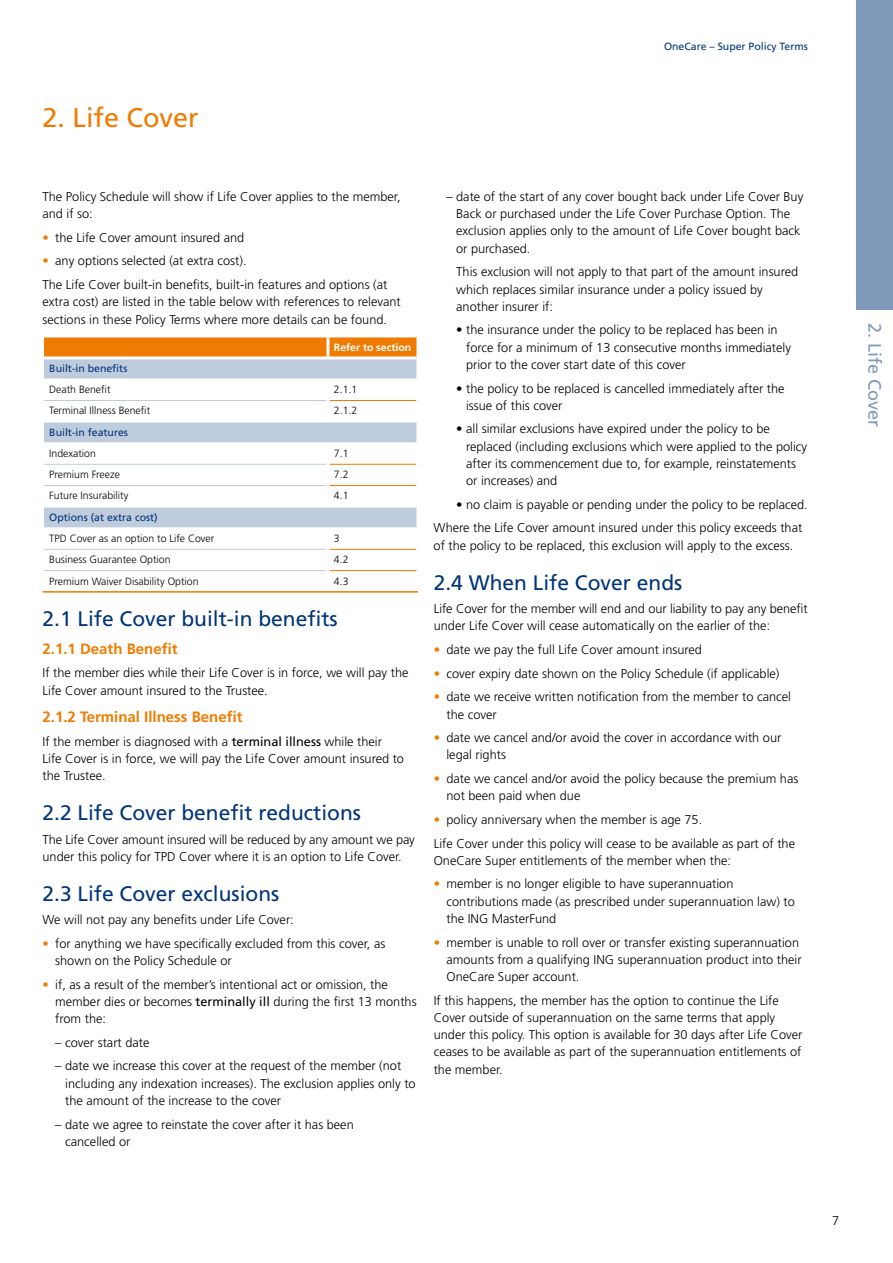
<style>
.page{position:relative;width:893px;height:1263px;background:#fff}
.page>*{position:absolute;margin:0;border:0;box-sizing:border-box;transform-origin:0 0}
.t1{font:27px "Frutiger";color:#ef7c00}
.t2{font:21px "Frutiger";color:#003579}
.t3{font:18px "Frutiger";color:#809abc}
.t4{font:700 15px "Frutiger";color:#ef7c00}
.t5{font:300 12.75px/17.2px "Frutiger";color:#000}
.t6{font:300 10.5px "Frutiger";color:#000}
.t7{font:10.5px "Frutiger";color:#003579}
.t8{font:700 10.5px "Frutiger";color:#fff}
.s1{color:#ef7c00}
.s2{font-weight:400}
</style>
<div class="page">
<svg style="left:43px;top:337px;width:375px;height:235px"></svg>
<hr style="left:44px;top:570px;width:282px;height:1px;background:#bfccdd">
<hr style="left:326px;top:337px;width:3px;height:19px;background:#fff">
<hr style="left:326px;top:380px;width:3px;height:20px;background:#fff">
<hr style="left:326px;top:400px;width:3px;height:21px;background:#fff">
<hr style="left:326px;top:444px;width:3px;height:20px;background:#fff">
<hr style="left:326px;top:464px;width:3px;height:21px;background:#fff">
<hr style="left:326px;top:485px;width:3px;height:21px;background:#fff">
<hr style="left:326px;top:529px;width:3px;height:20px;background:#fff">
<hr style="left:326px;top:549px;width:3px;height:22px;background:#fff">
<hr style="left:326px;top:571px;width:3px;height:20px;background:#fff">
<hr style="left:44px;top:356px;width:284px;height:3px;background:#fff">
<hr style="left:328px;top:356px;width:89px;height:3px;background:#fff">
<hr style="left:43px;top:591px;width:285px;height:2px;background:#ef7c00">
<hr style="left:328px;top:591px;width:90px;height:2px;background:#ef7c00">
<div style="left:856px;top:0;width:37px;height:310px;background:#809abc"></div>
<h1 class="t1" style="left:43px;top:101px;width:158px">2. Life Cover</h1>
<p class="t7" style="left:664px;top:41px;width:145px">OneCare – Super Policy Terms</p>
<p class="t5" style="left:43px;top:188px;width:359px">The Policy Schedule will show if Life Cover applies to the member, and if so:</p>
<p class="t5" style="left:43px;top:229px;width:203px"><span class="s1">•</span> the Life Cover amount insured and</p>
<p class="t5" style="left:43px;top:249px;width:346px;line-height:23.7px"><span class="s1">•</span> any options selected (at extra cost).<br>The Life Cover built-in benefits, built-in features and options (at</p>
<p class="t5" style="left:43px;top:293px;width:360px">extra cost) are listed in the table below with references to relevant sections in these Policy Terms where more details can be found.</p>
<p class="t8" style="left:334px;top:341px;width:79px">Refer to section</p>
<p class="t7" style="left:49px;top:362px;width:80px">Built-in benefits</p>
<p class="t6" style="left:49px;top:383px;width:63px">Death Benefit</p>
<p class="t6" style="left:334px;top:383px;width:25px">2.1.1</p>
<p class="t6" style="left:49px;top:405px;width:102px">Terminal Illness Benefit</p>
<p class="t6" style="left:334px;top:405px;width:25px">2.1.2</p>
<p class="t7" style="left:49px;top:426px;width:80px">Built-in features</p>
<p class="t6" style="left:49px;top:447px;width:48px">Indexation</p>
<p class="t6" style="left:334px;top:447px;width:16px">7.1</p>
<p class="t6" style="left:49px;top:469px;width:72px">Premium Freeze</p>
<p class="t6" style="left:334px;top:469px;width:16px">7.2</p>
<p class="t6" style="left:49px;top:490px;width:81px">Future Insurability</p>
<p class="t6" style="left:334px;top:490px;width:16px">4.1</p>
<p class="t7" style="left:49px;top:511px;width:110px">Options (at extra cost)</p>
<p class="t6" style="left:49px;top:532px;width:167px">TPD Cover as an option to Life Cover</p>
<p class="t6" style="left:334px;top:532px;width:7px">3</p>
<p class="t6" style="left:49px;top:554px;width:123px">Business Guarantee Option</p>
<p class="t6" style="left:334px;top:554px;width:16px">4.2</p>
<p class="t6" style="left:49px;top:575px;width:151px">Premium Waiver Disability Option</p>
<p class="t6" style="left:334px;top:575px;width:16px">4.3</p>
<h2 class="t2" style="left:43px;top:607px;width:297px">2.1 Life Cover built-in benefits</h2>
<p class="t4" style="left:43px;top:640px;width:137px">2.1.1 Death Benefit</p>
<p class="t5" style="left:43px;top:664px;width:367px">If the member dies while their Life Cover is in force, we will pay the<br>Life Cover amount insured to the Trustee.</p>
<p class="t4" style="left:43px;top:708px;width:202px">2.1.2 Terminal Illness Benefit</p>
<p class="t5" style="left:43px;top:733px;width:363px">If the member is diagnosed with a <span class="s2">terminal illness</span> while their<br>Life Cover is in force, we will pay the Life Cover amount insured to the Trustee.</p>
<h2 class="t2" style="left:43px;top:800px;width:320px">2.2 Life Cover benefit reductions</h2>
<p class="t5" style="left:43px;top:831px;width:374px">The Life Cover amount insured will be reduced by any amount we pay under this policy for TPD Cover where it is an option to Life Cover.</p>
<h2 class="t2" style="left:43px;top:881px;width:238px">2.3 Life Cover exclusions</h2>
<p class="t5" style="left:43px;top:911px;width:253px">We will not pay any benefits under Life Cover:</p>
<p class="t5" style="left:55px;top:935px;width:332px;text-indent:-13px"><span class="s1">•</span> for anything we have specifically excluded from this cover, as shown on the Policy Schedule or</p>
<p class="t5" style="left:55px;top:976px;width:363px;text-indent:-13px"><span class="s1">•</span> if, as a result of the member’s intentional act or omission, the member dies or becomes <span class="s2">terminally ill</span> during the first 13 months from the:</p>
<p class="t5" style="left:55px;top:1034px;width:96px">– cover start date</p>
<p class="t5" style="left:65px;top:1057px;width:352px;text-indent:-10px">– date we increase this cover at the request of the member (not including any indexation increases). The exclusion applies only to the amount of the increase to the cover</p>
<p class="t5" style="left:65px;top:1116px;width:290px;text-indent:-10px">– date we agree to reinstate the cover after it has been cancelled or</p>
<p class="t5" style="left:456px;top:188px;width:349px;text-indent:-10px">– date of the start of any cover bought back under Life Cover Buy Back or purchased under the Life Cover Purchase Option. The exclusion applies only to the amount of Life Cover bought back or purchased.</p>
<p class="t5" style="left:456px;top:263px;width:343px">This exclusion will not apply to that part of the amount insured which replaces similar insurance under a policy issued by another insurer if:</p>
<p class="t5" style="left:466px;top:322px;width:326px;text-indent:-10px">• the insurance under the policy to be replaced has been in force for a minimum of 13 consecutive months immediately prior to the cover start date of this cover</p>
<p class="t5" style="left:466px;top:380px;width:320px;text-indent:-10px">• the policy to be replaced is cancelled immediately after the issue of this cover</p>
<p class="t5" style="left:466px;top:421px;width:343px;text-indent:-10px">• all similar exclusions have expired under the policy to be replaced (including exclusions which were applied to the policy after its commencement due to, for example, reinstatements or increases) and</p>
<p class="t5" style="left:434px;top:493px;width:376px;line-height:23.7px;text-indent:23px">• no claim is payable or pending under the policy to be replaced.<br>Where the Life Cover amount insured under this policy exceeds that</p>
<p class="t5" style="left:434px;top:537px;width:361px">of the policy to be replaced, this exclusion will apply to the excess.</p>
<h2 class="t2" style="left:434px;top:570px;width:250px">2.4 When Life Cover ends</h2>
<p class="t5" style="left:434px;top:600px;width:376px">Life Cover for the member will end and our liability to pay any benefit under Life Cover will cease automatically on the earlier of the:</p>
<p class="t5" style="left:434px;top:641px;width:270px"><span class="s1">•</span> date we pay the full Life Cover amount insured</p>
<p class="t5" style="left:434px;top:665px;width:347px"><span class="s1">•</span> cover expiry date shown on the Policy Schedule (if applicable)</p>
<p class="t5" style="left:446px;top:688px;width:346px;text-indent:-13px"><span class="s1">•</span> date we receive written notification from the member to cancel the cover</p>
<p class="t5" style="left:446px;top:729px;width:336px;text-indent:-13px"><span class="s1">•</span> date we cancel and/or avoid the cover in accordance with our legal rights</p>
<p class="t5" style="left:446px;top:770px;width:353px;text-indent:-13px"><span class="s1">•</span> date we cancel and/or avoid the policy because the premium has not been paid when due</p>
<p class="t5" style="left:434px;top:808px;width:363px;line-height:23.7px"><span class="s1">•</span> policy anniversary when the member is age 75.<br>Life Cover under this policy will cease to be available as part of the</p>
<p class="t5" style="left:434px;top:852px;width:299px">OneCare Super entitlements of the member when the:</p>
<p class="t5" style="left:446px;top:875px;width:350px;text-indent:-13px"><span class="s1">•</span> member is no longer eligible to have superannuation contributions made (as prescribed under superannuation law) to the ING MasterFund</p>
<p class="t5" style="left:446px;top:934px;width:357px;text-indent:-13px"><span class="s1">•</span> member is unable to roll over or transfer existing superannuation amounts from a qualifying ING superannuation product into their<br>OneCare Super account.</p>
<p class="t5" style="left:434px;top:992px;width:370px">If this happens, the member has the option to continue the Life Cover outside of superannuation on the same terms that apply under this policy. This option is available for 30 days after Life Cover ceases to be available as part of the superannuation entitlements of the member.</p>
<p class="t5" style="left:832px;top:1212px;width:9px">7</p>
<h3 class="t3" style="left:885px;top:323px;width:106px;rotate:90deg">2. Life Cover</h3>
</div>
